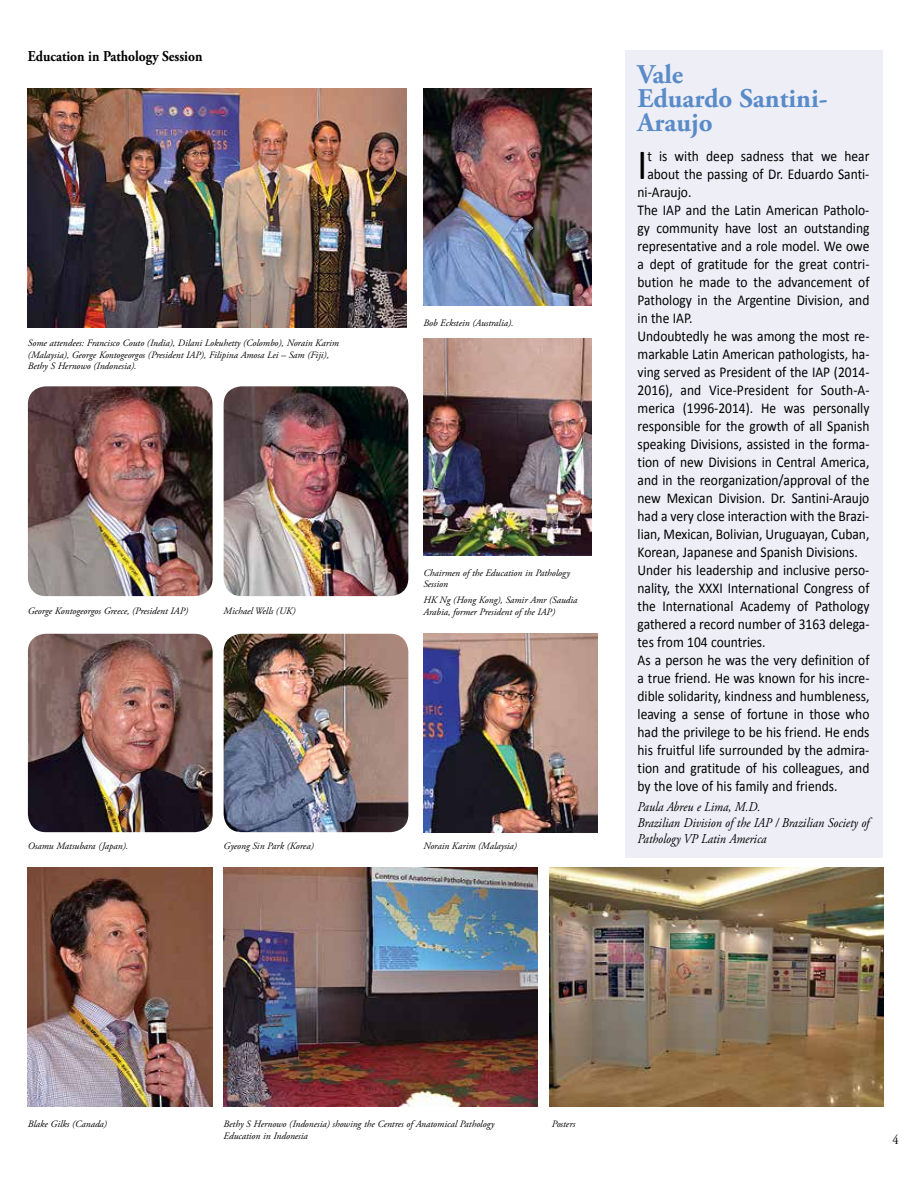
<style>
.page{position:relative;width:918px;height:1188px;background:#fff}
.page>*{position:absolute;margin:0;border:0;box-sizing:border-box;transform-origin:0 0}
.t1{font:43.35px "Calibri";color:#000;scale:.9 1}
.t2{font:700 27px/24px "Adobe Garamond Pro";color:#598bc8}
.t3{font:15px "Calibri";color:#000;scale:.9 1}
.t4{font:700 15px "Adobe Garamond Pro";color:#000;scale:.9 1}
.t5{font:italic 13.5px/15.8px "Adobe Garamond Pro";color:#000;scale:.9 1}
.t6{font:13.5px "Adobe Garamond Pro";color:#000;scale:.91 1}
.t7{font:italic 9.75px/11.7px "Adobe Garamond Pro";color:#000}
</style>
<div class="page">
<div style="left:625px;top:50px;width:257px;height:808px;background:#eeeef7"></div>
<img style="left:28px;top:89px;width:379px;height:239px">
<img style="left:423px;top:634px;width:175px;height:198px">
<img style="left:224px;top:868px;width:314px;height:239px">
<img style="left:224px;top:634px;width:184px;height:198px">
<img style="left:423px;top:339px;width:169px;height:217px">
<img style="left:224px;top:386px;width:184px;height:210px">
<img style="left:28px;top:634px;width:185px;height:198px">
<img style="left:28px;top:386px;width:185px;height:210px">
<img style="left:28px;top:868px;width:185px;height:239px">
<img style="left:423px;top:89px;width:169px;height:217px">
<img style="left:550px;top:868px;width:333px;height:239px">
<p class="t4" style="left:28px;top:48px;width:196px">Education in Pathology Session</p>
<p class="t7" style="left:28px;top:337px;width:312px">Some attendees: Francisco Couto (India), Dilani Lokuhetty (Colombo), Norain Karim (Malaysia), George Kontogeorgos (President IAP), Filipina Amosa Lei – Sam (Fiji),<br>Bethy S Hernowo (Indonesia).</p>
<p class="t7" style="left:28px;top:605px;width:162px">George Kontogeorgos Greece, (President IAP)</p>
<p class="t7" style="left:224px;top:605px;width:73px">Michael Wells (UK)</p>
<p class="t7" style="left:28px;top:841px;width:102px">Osamu Matsubara (Japan).</p>
<p class="t7" style="left:224px;top:841px;width:92px">Gyeong Sin Park (Korea)</p>
<p class="t7" style="left:423px;top:318px;width:92px">Bob Eckstein (Australia).</p>
<p class="t7" style="left:423px;top:567px;width:148px">Chairmen of the Education in Pathology<br>Session</p>
<p class="t7" style="left:423px;top:595px;width:156px">HK Ng (Hong Kong), Samir Amr (Saudia<br>Arabia, former President of the IAP)</p>
<p class="t7" style="left:423px;top:841px;width:95px">Norain Karim (Malaysia)</p>
<h2 class="t2" style="left:638px;top:63px;width:192px">Vale<br>Eduardo Santini-<br>Araujo</h2>
<h1 class="t1" style="left:638px;top:147px;width:12px">I</h1>
<p class="t3" style="left:647px;top:150px;width:248px">t is with deep sadness that we hear</p>
<p class="t3" style="left:647px;top:168px;width:248px">about the passing of Dr. Eduardo Santi-</p>
<p class="t3" style="left:638px;top:186px;width:61px">ni-Araujo.</p>
<p class="t3" style="left:638px;top:204px;width:259px">The IAP and the Latin American Patholo-</p>
<p class="t3" style="left:638px;top:222px;width:259px">gy community have lost an outstanding</p>
<p class="t3" style="left:638px;top:240px;width:259px">representative and a role model. We owe</p>
<p class="t3" style="left:638px;top:258px;width:259px">a dept of gratitude for the great contri-</p>
<p class="t3" style="left:638px;top:276px;width:259px">bution he made to the advancement of</p>
<p class="t3" style="left:638px;top:294px;width:259px">Pathology in the Argentine Division, and</p>
<p class="t3" style="left:638px;top:312px;width:63px">in the IAP.</p>
<p class="t3" style="left:638px;top:330px;width:259px">Undoubtedly he was among the most re-</p>
<p class="t3" style="left:638px;top:348px;width:259px">markable Latin American pathologists, ha-</p>
<p class="t3" style="left:638px;top:366px;width:259px">ving served as President of the IAP (2014-</p>
<p class="t3" style="left:638px;top:384px;width:259px">2016), and Vice-President for South-A-</p>
<p class="t3" style="left:638px;top:402px;width:259px">merica (1996-2014). He was personally</p>
<p class="t3" style="left:638px;top:420px;width:259px">responsible for the growth of all Spanish</p>
<p class="t3" style="left:638px;top:438px;width:259px">speaking Divisions, assisted in the forma-</p>
<p class="t3" style="left:638px;top:456px;width:259px">tion of new Divisions in Central America,</p>
<p class="t3" style="left:638px;top:474px;width:259px">and in the reorganization/approval of the</p>
<p class="t3" style="left:638px;top:492px;width:259px">new Mexican Division. Dr. Santini-Araujo</p>
<p class="t3" style="left:638px;top:510px;width:259px">had a very close interaction with the Brazi-</p>
<p class="t3" style="left:638px;top:528px;width:259px">lian, Mexican, Bolivian, Uruguayan, Cuban,</p>
<p class="t3" style="left:638px;top:546px;width:246px">Korean, Japanese and Spanish Divisions.</p>
<p class="t3" style="left:638px;top:564px;width:259px">Under his leadership and inclusive perso-</p>
<p class="t3" style="left:638px;top:582px;width:259px">nality, the XXXI International Congress of</p>
<p class="t3" style="left:638px;top:600px;width:259px">the International Academy of Pathology</p>
<p class="t3" style="left:638px;top:618px;width:259px">gathered a record number of 3163 delega-</p>
<p class="t3" style="left:638px;top:636px;width:144px">tes from 104 countries.</p>
<p class="t3" style="left:638px;top:654px;width:259px">As a person he was the very definition of</p>
<p class="t3" style="left:638px;top:672px;width:259px">a true friend. He was known for his incre-</p>
<p class="t3" style="left:638px;top:690px;width:259px">dible solidarity, kindness and humbleness,</p>
<p class="t3" style="left:638px;top:708px;width:259px">leaving a sense of fortune in those who</p>
<p class="t3" style="left:638px;top:726px;width:259px">had the privilege to be his friend. He ends</p>
<p class="t3" style="left:638px;top:744px;width:259px">his fruitful life surrounded by the admira-</p>
<p class="t3" style="left:638px;top:762px;width:259px">tion and gratitude of his colleagues, and</p>
<p class="t3" style="left:638px;top:780px;width:224px">by the love of his family and friends.</p>
<p class="t5" style="left:638px;top:800px;width:259px">Paula Abreu e Lima, M.D.<br>Brazilian Division of the IAP / Brazilian Society of<br>Pathology VP Latin America</p>
<p class="t7" style="left:28px;top:1119px;width:81px">Blake Gilks (Canada)</p>
<p class="t7" style="left:224px;top:1119px;width:272px">Bethy S Hernowo (Indonesia) showing the Centres of Anatomical Pathology</p>
<p class="t7" style="left:552px;top:1119px;width:25px">Posters</p>
<p class="t7" style="left:224px;top:1130px;width:86px">Education in Indonesia</p>
<p class="t6" style="left:893px;top:1132px;width:8px">4</p>
</div>
